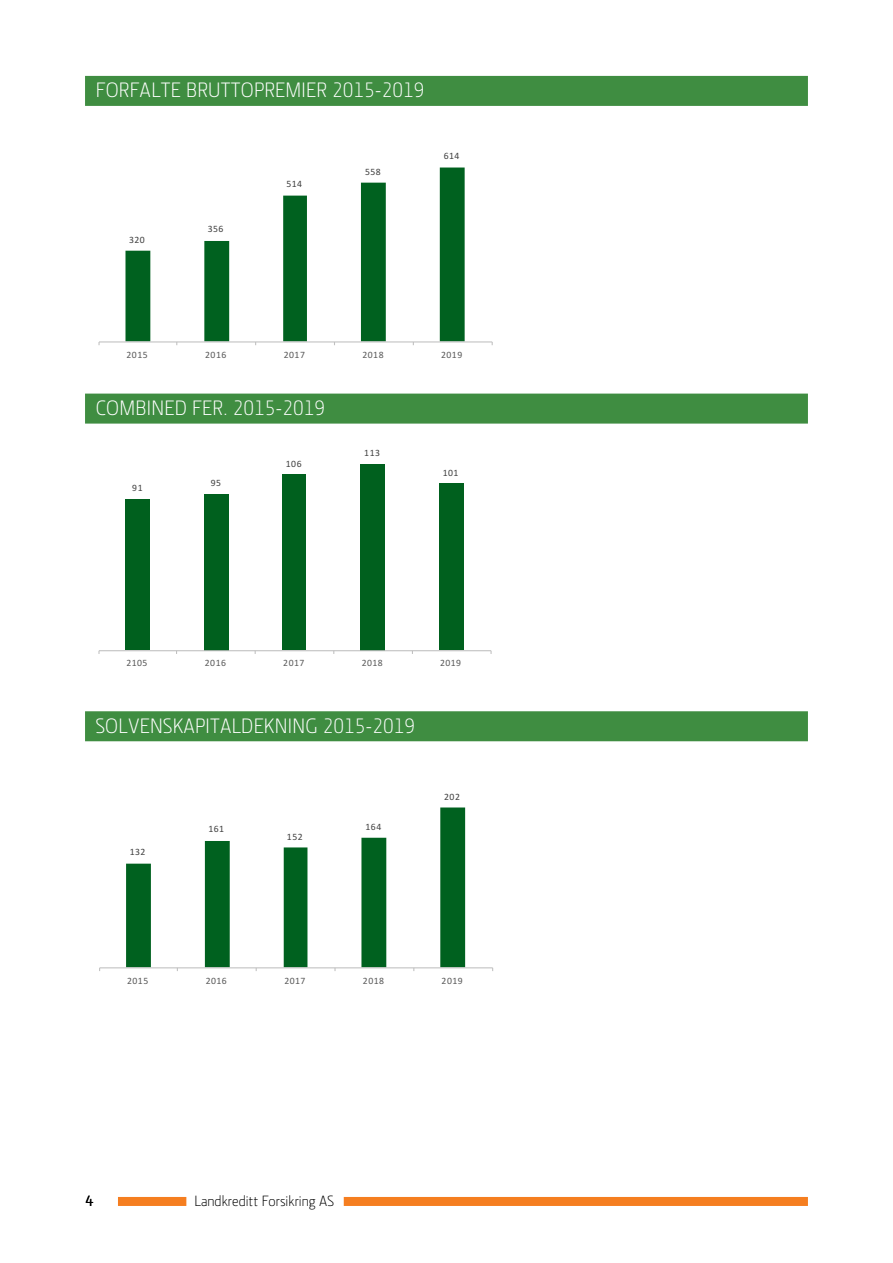
<style>
.page{position:relative;width:893px;height:1263px;background:#fff}
.page>*{position:absolute;margin:0;border:0;box-sizing:border-box;transform-origin:0 0}
.t1{font:300 21px "Section LK";letter-spacing:.015em;color:#fff}
.t2{font:300 15px "Section LK";color:#000}
.t3{font:500 15px "Section LK";color:#000}
.t4{font:9.75px "Calibri";letter-spacing:.05em;color:#595959}
.t5{font:9.75px "Calibri";letter-spacing:.05em;color:#404040}
</style>
<div class="page">
<div style="left:118px;top:1197px;width:68px;height:9px;background:#f57e20"></div>
<div style="left:344px;top:1197px;width:464px;height:9px;background:#f57e20"></div>
<div style="left:85px;top:76px;width:723px;height:30px;background:#3f8d41"></div>
<div style="left:85px;top:394px;width:723px;height:30px;background:#3f8d41"></div>
<div style="left:85px;top:711px;width:723px;height:30px;background:#3f8d41"></div>
<svg style="left:125px;top:168px;width:340px;height:173px"></svg>
<hr style="left:99px;top:341px;width:393px;height:1px;background:#c0c0c0">
<div style="left:125px;top:499px;width:25px;height:151px;background:#00601e"></div>
<div style="left:204px;top:494px;width:25px;height:156px;background:#00601e"></div>
<div style="left:283px;top:475px;width:23px;height:175px;background:#00601e"></div>
<div style="left:360px;top:464px;width:25px;height:186px;background:#00601e"></div>
<div style="left:439px;top:483px;width:25px;height:167px;background:#00601e"></div>
<hr style="left:99px;top:650px;width:392px;height:1px;background:#c0c0c0">
<svg style="left:126px;top:807px;width:339px;height:160px"></svg>
<hr style="left:100px;top:967px;width:393px;height:1px;background:#c0c0c0">
<p class="t1" style="left:96px;top:78px;width:330px">FORFALTE BRUTTOPREMIER 2015-2019</p>
<p class="t5" style="left:129px;top:233px;width:17px">320</p>
<p class="t5" style="left:208px;top:222px;width:17px">356</p>
<p class="t5" style="left:286px;top:177px;width:17px">514</p>
<p class="t5" style="left:365px;top:165px;width:17px">558</p>
<p class="t5" style="left:444px;top:149px;width:17px">614</p>
<p class="t4" style="left:127px;top:348px;width:23px">2015</p>
<p class="t4" style="left:205px;top:348px;width:23px">2016</p>
<p class="t4" style="left:284px;top:348px;width:23px">2017</p>
<p class="t4" style="left:362px;top:348px;width:23px">2018</p>
<p class="t4" style="left:441px;top:348px;width:23px">2019</p>
<p class="t1" style="left:96px;top:396px;width:231px">COMBINED FER. 2015-2019</p>
<p class="t5" style="left:132px;top:481px;width:12px">91</p>
<p class="t5" style="left:211px;top:476px;width:12px">95</p>
<p class="t5" style="left:286px;top:457px;width:17px">106</p>
<p class="t5" style="left:364px;top:446px;width:17px">113</p>
<p class="t5" style="left:443px;top:465px;width:17px">101</p>
<p class="t4" style="left:126px;top:656px;width:23px">2105</p>
<p class="t4" style="left:205px;top:656px;width:23px">2016</p>
<p class="t4" style="left:283px;top:656px;width:23px">2017</p>
<p class="t4" style="left:362px;top:656px;width:23px">2018</p>
<p class="t4" style="left:440px;top:656px;width:23px">2019</p>
<p class="t1" style="left:96px;top:713px;width:321px">SOLVENSKAPITALDEKNING 2015-2019</p>
<p class="t5" style="left:130px;top:845px;width:17px">132</p>
<p class="t5" style="left:208px;top:822px;width:17px">161</p>
<p class="t5" style="left:287px;top:830px;width:17px">152</p>
<p class="t5" style="left:366px;top:820px;width:17px">164</p>
<p class="t5" style="left:444px;top:790px;width:17px">202</p>
<p class="t4" style="left:127px;top:973px;width:23px">2015</p>
<p class="t4" style="left:206px;top:973px;width:23px">2016</p>
<p class="t4" style="left:284px;top:973px;width:23px">2017</p>
<p class="t4" style="left:363px;top:973px;width:23px">2018</p>
<p class="t4" style="left:442px;top:973px;width:23px">2019</p>
<p class="t3" style="left:85px;top:1192px;width:9px">4</p>
<p class="t2" style="left:195px;top:1192px;width:141px">Landkreditt Forsikring AS</p>
</div>
